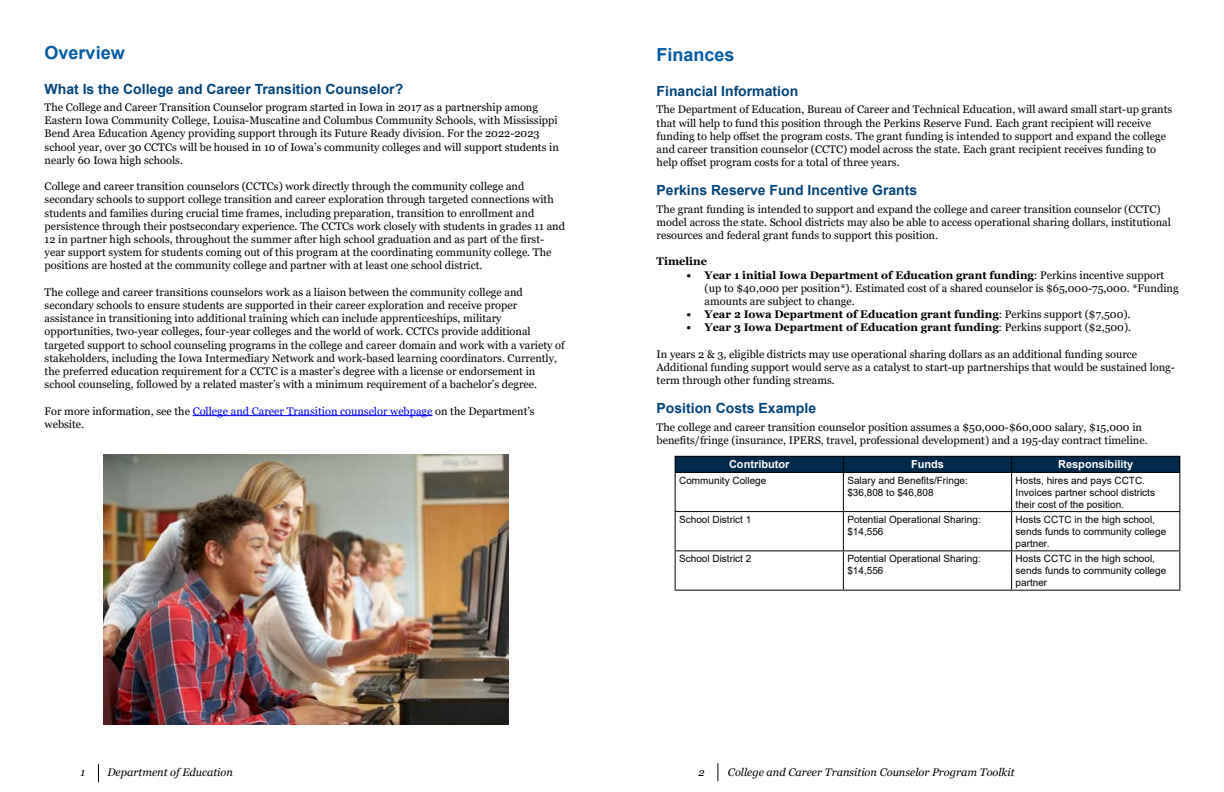
<style>
.page{position:relative;width:1224px;height:792px;background:#fff}
.page>*{position:absolute;margin:0;border:0;box-sizing:border-box;transform-origin:0 0}
.t1{font:700 18px "Arial";color:#005ca3}
.t2{font:700 14px "Arial";color:#00447a}
.t3{font:11px/13.2px "Georgia";color:#000}
.t4{font:700 11px "Georgia";color:#000}
.t5{font:italic 11px "Georgia";color:#000}
.t6{font:700 11px "Arial";color:#fff}
.t7{font:10px/12px "Arial";color:#000}
.s1{color:#00f}
.s2{font-weight:700}
.s3{font-weight:400}
</style>
<div class="page">
<svg style="left:98px;top:764px;width:1px;height:18px"></svg>
<svg style="left:717px;top:763px;width:1px;height:18px"></svg>
<hr style="left:193px;top:415px;width:240px;height:1px;background:#00f">
<div style="left:675px;top:456px;width:168px;height:16px;background:#002a4b"></div>
<div style="left:843px;top:456px;width:169px;height:16px;background:#002a4b"></div>
<div style="left:1012px;top:456px;width:168px;height:16px;background:#002a4b"></div>
<hr style="left:675px;top:456px;width:168px;height:1px;background:#000">
<svg style="left:675px;top:457px;width:1px;height:15px"></svg>
<hr style="left:843px;top:456px;width:169px;height:1px;background:#000">
<svg style="left:843px;top:457px;width:1px;height:15px"></svg>
<hr style="left:1012px;top:456px;width:168px;height:1px;background:#000">
<svg style="left:1011px;top:457px;width:1px;height:15px"></svg>
<svg style="left:1179px;top:457px;width:1px;height:15px"></svg>
<hr style="left:675px;top:472px;width:168px;height:1px;background:#000">
<hr style="left:675px;top:473px;width:1px;height:38px;background:#000">
<hr style="left:843px;top:472px;width:169px;height:1px;background:#000">
<hr style="left:843px;top:473px;width:1px;height:38px;background:#000">
<hr style="left:1012px;top:472px;width:168px;height:1px;background:#000">
<hr style="left:1011px;top:473px;width:1px;height:38px;background:#000">
<hr style="left:1179px;top:473px;width:1px;height:38px;background:#000">
<hr style="left:675px;top:511px;width:168px;height:1px;background:#000">
<hr style="left:675px;top:512px;width:1px;height:38px;background:#000">
<hr style="left:843px;top:511px;width:169px;height:1px;background:#000">
<hr style="left:843px;top:512px;width:1px;height:38px;background:#000">
<hr style="left:1012px;top:511px;width:168px;height:1px;background:#000">
<hr style="left:1011px;top:512px;width:1px;height:38px;background:#000">
<hr style="left:1179px;top:512px;width:1px;height:38px;background:#000">
<hr style="left:675px;top:550px;width:168px;height:1px;background:#000">
<hr style="left:675px;top:551px;width:1px;height:39px;background:#000">
<hr style="left:843px;top:550px;width:169px;height:1px;background:#000">
<hr style="left:843px;top:551px;width:1px;height:39px;background:#000">
<hr style="left:1012px;top:550px;width:168px;height:1px;background:#000">
<hr style="left:1011px;top:551px;width:1px;height:39px;background:#000">
<hr style="left:1179px;top:551px;width:1px;height:39px;background:#000">
<hr style="left:675px;top:590px;width:168px;height:1px;background:#000">
<hr style="left:843px;top:590px;width:169px;height:1px;background:#000">
<hr style="left:1012px;top:590px;width:168px;height:1px;background:#000">
<img style="left:104px;top:455px;width:404px;height:270px">
<h2 class="t1" style="left:45px;top:40px;width:82px">Overview</h2>
<h3 class="t2" style="left:45px;top:79px;width:360px">What Is the College and Career Transition Counselor?</h3>
<p class="t3" style="left:45px;top:101px;width:495px">The College and Career Transition Counselor program started in Iowa in 2017 as a partnership among</p>
<p class="t3" style="left:45px;top:114px;width:515px">Eastern Iowa Community College, Louisa-Muscatine and Columbus Community Schools, with Mississippi<br>Bend Area Education Agency providing support through its Future Ready division. For the 2022-2023</p>
<p class="t3" style="left:45px;top:140px;width:516px">school year, over 30 CCTCs will be housed in 10 of Iowa’s community colleges and will support students in nearly 60 Iowa high schools.</p>
<p class="t3" style="left:45px;top:180px;width:522px">College and career transition counselors (CCTCs) work directly through the community college and secondary schools to support college transition and career exploration through targeted connections with students and families during crucial time frames, including preparation, transition to enrollment and persistence through their postsecondary experience. The CCTCs work closely with students in grades 11 and</p>
<p class="t3" style="left:45px;top:233px;width:501px">12 in partner high schools, throughout the summer after high school graduation and as part of the first-</p>
<p class="t3" style="left:45px;top:246px;width:508px">year support system for students coming out of this program at the coordinating community college. The positions are hosted at the community college and partner with at least one school district.</p>
<p class="t3" style="left:45px;top:286px;width:522px">The college and career transitions counselors work as a liaison between the community college and secondary schools to ensure students are supported in their career exploration and receive proper assistance in transitioning into additional training which can include apprenticeships, military opportunities, two-year colleges, four-year colleges and the world of work. CCTCs provide additional targeted support to school counseling programs in the college and career domain and work with a variety of stakeholders, including the Iowa Intermediary Network and work-based learning coordinators. Currently, the preferred education requirement for a CCTC is a master’s degree with a license or endorsement in school counseling, followed by a related master’s with a minimum requirement of a bachelor’s degree.</p>
<p class="t3" style="left:45px;top:404px;width:492px">For more information, see the <span class="s1">College and Career Transition counselor webpage</span> on the Department’s website.</p>
<h2 class="t1" style="left:657px;top:42px;width:80px">Finances</h2>
<h3 class="t2" style="left:657px;top:81px;width:143px">Financial Information</h3>
<p class="t3" style="left:657px;top:103px;width:517px">The Department of Education, Bureau of Career and Technical Education, will award small start-up grants</p>
<p class="t3" style="left:657px;top:116px;width:496px">that will help to fund this position through the Perkins Reserve Fund. Each grant recipient will receive</p>
<p class="t3" style="left:657px;top:130px;width:511px">funding to help offset the program costs. The grant funding is intended to support and expand the college</p>
<p class="t3" style="left:657px;top:143px;width:501px">and career transition counselor (CCTC) model across the state. Each grant recipient receives funding to</p>
<p class="t3" style="left:657px;top:156px;width:245px">help offset program costs for a total of three years.</p>
<h3 class="t2" style="left:657px;top:181px;width:262px">Perkins Reserve Fund Incentive Grants</h3>
<p class="t3" style="left:657px;top:202px;width:516px">The grant funding is intended to support and expand the college and career transition counselor (CCTC) model across the state. School districts may also be able to access operational sharing dollars, institutional resources and federal grant funds to support this position.</p>
<h4 class="t4" style="left:657px;top:255px;width:52px">Timeline</h4>
<p class="t3" style="left:705px;top:268px;width:476px;text-indent:-18px"><span class="s2">• Year 1 initial Iowa Department of Education grant funding</span>: Perkins incentive support (up to $40,000 per position*). Estimated cost of a shared counselor is $65,000-75,000. *Funding amounts are subject to change.</p>
<p class="t4" style="left:687px;top:307px;width:445px">• Year 2 Iowa Department of Education grant funding<span class="s3">: Perkins support ($7,500).</span></p>
<p class="t4" style="left:687px;top:321px;width:446px">• Year 3 Iowa Department of Education grant funding<span class="s3">: Perkins support ($2,500).</span></p>
<p class="t3" style="left:657px;top:348px;width:520px">In years 2 &amp; 3, eligible districts may use operational sharing dollars as an additional funding source<br>Additional funding support would serve as a catalyst to start-up partnerships that would be sustained long&shy;term through other funding streams.</p>
<h3 class="t2" style="left:657px;top:399px;width:161px">Position Costs Example</h3>
<p class="t3" style="left:657px;top:420px;width:487px">The college and career transition counselor position assumes a $50,000-$60,000 salary, $15,000 in</p>
<p class="t3" style="left:657px;top:434px;width:493px">benefits/fringe (insurance, IPERS, travel, professional development) and a 195-day contract timeline.</p>
<p class="t6" style="left:729px;top:457px;width:62px">Contributor</p>
<p class="t6" style="left:911px;top:457px;width:34px">Funds</p>
<p class="t6" style="left:1058px;top:457px;width:77px">Responsibility</p>
<p class="t7" style="left:679px;top:474px;width:89px">Community College</p>
<p class="t7" style="left:847px;top:474px;width:122px">Salary and Benefits/Fringe: $36,808 to $46,808</p>
<p class="t7" style="left:1016px;top:474px;width:141px">Hosts, hires and pays CCTC.<br>Invoices partner school districts their cost of the position.</p>
<p class="t7" style="left:679px;top:513px;width:74px">School District 1</p>
<p class="t7" style="left:847px;top:513px;width:135px">Potential Operational Sharing: $14,556</p>
<p class="t7" style="left:1016px;top:513px;width:152px">Hosts CCTC in the high school, sends funds to community college partner.</p>
<p class="t7" style="left:679px;top:553px;width:74px">School District 2</p>
<p class="t7" style="left:847px;top:553px;width:135px">Potential Operational Sharing: $14,556</p>
<p class="t7" style="left:1016px;top:553px;width:152px">Hosts CCTC in the high school, sends funds to community college partner</p>
<p class="t5" style="left:80px;top:766px;width:6px">1</p>
<p class="t5" style="left:107px;top:766px;width:127px">Department of Education</p>
<p class="t5" style="left:699px;top:766px;width:8px">2</p>
<p class="t5" style="left:728px;top:766px;width:288px">College and Career Transition Counselor Program Toolkit</p>
</div>
